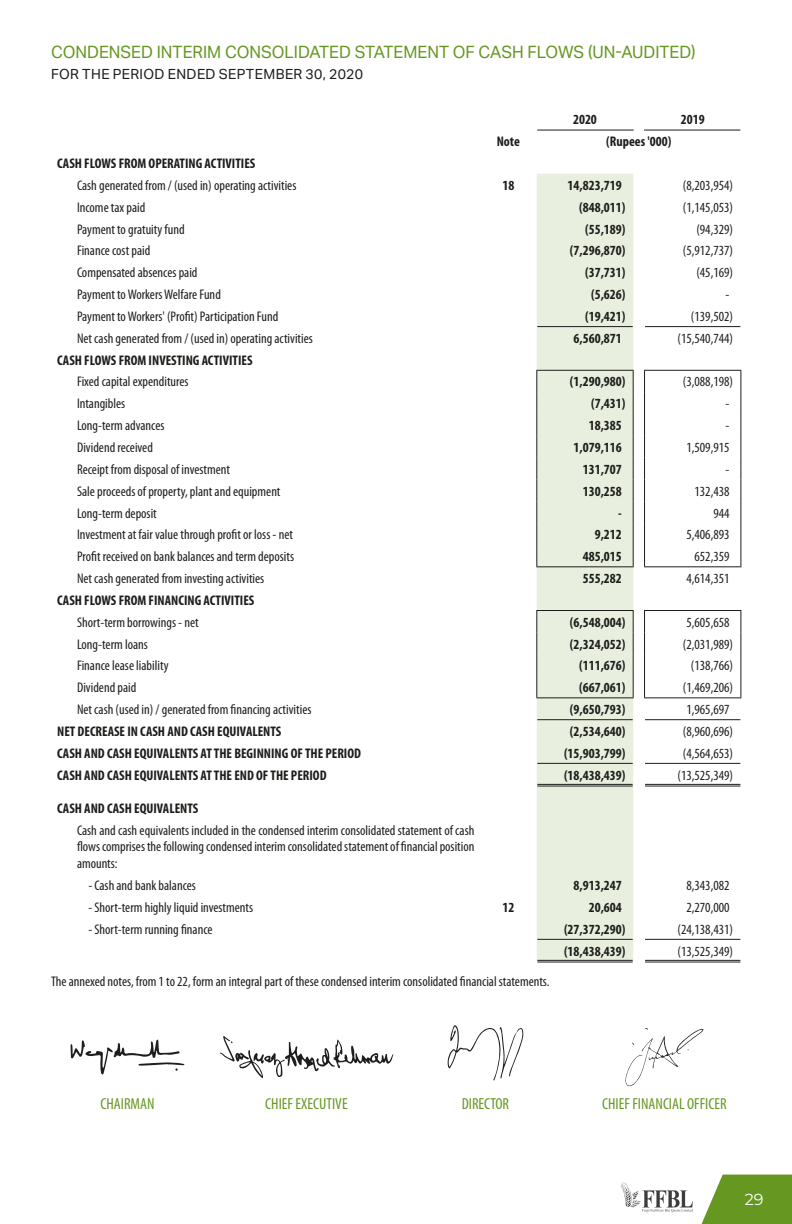
<style>
.page{position:relative;width:792px;height:1224px;background:#fff}
.page>*{position:absolute;margin:0;border:0;box-sizing:border-box;transform-origin:0 0}
.t1{font:17px "Aktiv Grotesk Corp";color:#669721}
.t2{font:condensed 16px "Myriad Pro";color:#669721}
.t3{font:16px "Montserrat";color:#fff}
.t4{font:condensed 14px/16.8px "Myriad Pro";color:#1d1d1b;text-align:justify}
.t5{font:700 condensed 14px "Myriad Pro";color:#1d1d1b}
.t6{font:14px "Aktiv Grotesk Corp";letter-spacing:.025em;color:#1d1d1b}
</style>
<div class="page">
<svg style="left:621px;top:1175px;width:171px;height:49px"></svg>
<div style="left:537px;top:174px;width:96px;height:786px;background:#e8efde"></div>
<hr style="left:537px;top:784px;width:96px;height:1px;background:#1d1d1b">
<hr style="left:537px;top:786px;width:96px;height:1px;background:#1d1d1b">
<hr style="left:645px;top:784px;width:95px;height:1px;background:#1d1d1b">
<hr style="left:645px;top:786px;width:95px;height:1px;background:#1d1d1b">
<hr style="left:537px;top:960px;width:96px;height:1px;background:#1d1d1b">
<hr style="left:537px;top:962px;width:96px;height:1px;background:#1d1d1b">
<hr style="left:645px;top:960px;width:95px;height:1px;background:#1d1d1b">
<hr style="left:645px;top:962px;width:95px;height:1px;background:#1d1d1b">
<hr style="left:537px;top:326px;width:96px;height:1px;background:#1d1d1b">
<hr style="left:645px;top:326px;width:95px;height:1px;background:#1d1d1b">
<hr style="left:537px;top:719px;width:96px;height:1px;background:#1d1d1b">
<hr style="left:645px;top:719px;width:95px;height:1px;background:#1d1d1b">
<hr style="left:537px;top:763px;width:96px;height:1px;background:#1d1d1b">
<hr style="left:645px;top:763px;width:95px;height:1px;background:#1d1d1b">
<hr style="left:537px;top:939px;width:96px;height:1px;background:#1d1d1b">
<hr style="left:645px;top:939px;width:95px;height:1px;background:#1d1d1b">
<hr style="left:536px;top:610px;width:98px;height:1px;background:#1d1d1b">
<svg style="left:536px;top:611px;width:1px;height:86px"></svg>
<svg style="left:633px;top:611px;width:1px;height:86px"></svg>
<hr style="left:536px;top:697px;width:98px;height:1px;background:#1d1d1b">
<hr style="left:644px;top:610px;width:97px;height:1px;background:#1d1d1b">
<svg style="left:644px;top:611px;width:1px;height:86px"></svg>
<svg style="left:740px;top:611px;width:1px;height:86px"></svg>
<hr style="left:644px;top:697px;width:97px;height:1px;background:#1d1d1b">
<hr style="left:536px;top:370px;width:98px;height:1px;background:#1d1d1b">
<svg style="left:536px;top:371px;width:1px;height:195px"></svg>
<svg style="left:633px;top:371px;width:1px;height:195px"></svg>
<hr style="left:536px;top:566px;width:98px;height:1px;background:#1d1d1b">
<hr style="left:644px;top:370px;width:97px;height:1px;background:#1d1d1b">
<svg style="left:644px;top:371px;width:1px;height:195px"></svg>
<svg style="left:740px;top:371px;width:1px;height:195px"></svg>
<hr style="left:644px;top:566px;width:97px;height:1px;background:#1d1d1b">
<hr style="left:537px;top:130px;width:97px;height:1px;background:#1d1d1b">
<hr style="left:644px;top:130px;width:96px;height:1px;background:#1d1d1b">
<svg style="left:71px;top:1039px;width:114px;height:36px"></svg>
<svg style="left:220px;top:1036px;width:173px;height:42px"></svg>
<svg style="left:625px;top:1028px;width:79px;height:58px"></svg>
<svg style="left:448px;top:1025px;width:75px;height:56px"></svg>
<p class="t1" style="left:51px;top:42px;width:646px">CONDENSED INTERIM CONSOLIDATED STATEMENT OF CASH FLOWS (UN-AUDITED)</p>
<p class="t6" style="left:51px;top:66px;width:314px">FOR THE PERIOD ENDED SEPTEMBER 30, 2020</p>
<p class="t5" style="left:573px;top:111px;width:25px">2020</p>
<p class="t5" style="left:681px;top:111px;width:25px">2019</p>
<p class="t5" style="left:497px;top:133px;width:25px">Note</p>
<p class="t5" style="left:606px;top:133px;width:67px">(Rupees '000)</p>
<p class="t5" style="left:57px;top:155px;width:200px">CASH FLOWS FROM OPERATING ACTIVITIES</p>
<p class="t4" style="left:77px;top:177px;width:221px">Cash generated from / (used in) operating activities</p>
<p class="t5" style="left:503px;top:176px;width:13px">18</p>
<p class="t5" style="left:568px;top:176px;width:56px">14,823,719</p>
<p class="t4" style="left:683px;top:177px;width:52px">(8,203,954)</p>
<p class="t4" style="left:77px;top:199px;width:70px">Income tax paid</p>
<p class="t5" style="left:579px;top:198px;width:48px">(848,011)</p>
<p class="t4" style="left:683px;top:199px;width:52px">(1,145,053)</p>
<p class="t4" style="left:77px;top:220px;width:109px">Payment to gratuity fund</p>
<p class="t5" style="left:585px;top:220px;width:42px">(55,189)</p>
<p class="t4" style="left:696px;top:220px;width:38px">(94,329)</p>
<p class="t4" style="left:77px;top:242px;width:75px">Finance cost paid</p>
<p class="t5" style="left:570px;top:242px;width:57px">(7,296,870)</p>
<p class="t4" style="left:683px;top:242px;width:52px">(5,912,737)</p>
<p class="t4" style="left:77px;top:264px;width:122px">Compensated absences paid</p>
<p class="t5" style="left:585px;top:264px;width:42px">(37,731)</p>
<p class="t4" style="left:696px;top:264px;width:38px">(45,169)</p>
<p class="t4" style="left:77px;top:286px;width:145px">Payment to Workers Welfare Fund</p>
<p class="t5" style="left:591px;top:286px;width:36px">(5,626)</p>
<p class="t4" style="left:726px;top:286px;width:5px">-</p>
<p class="t4" style="left:77px;top:308px;width:203px">Payment to Workers' (Profit) Participation Fund</p>
<p class="t5" style="left:585px;top:308px;width:42px">(19,421)</p>
<p class="t4" style="left:691px;top:308px;width:44px">(139,502)</p>
<p class="t4" style="left:77px;top:330px;width:237px">Net cash generated from / (used in) operating activities</p>
<p class="t5" style="left:574px;top:329px;width:50px">6,560,871</p>
<p class="t4" style="left:677px;top:330px;width:57px">(15,540,744)</p>
<p class="t5" style="left:57px;top:351px;width:197px">CASH FLOWS FROM INVESTING ACTIVITIES</p>
<p class="t4" style="left:77px;top:373px;width:113px">Fixed capital expenditures</p>
<p class="t5" style="left:570px;top:373px;width:57px">(1,290,980)</p>
<p class="t4" style="left:683px;top:373px;width:52px">(3,088,198)</p>
<p class="t4" style="left:77px;top:395px;width:50px">Intangibles</p>
<p class="t5" style="left:591px;top:395px;width:36px">(7,431)</p>
<p class="t4" style="left:726px;top:395px;width:5px">-</p>
<p class="t4" style="left:77px;top:417px;width:89px">Long-term advances</p>
<p class="t5" style="left:589px;top:417px;width:35px">18,385</p>
<p class="t4" style="left:726px;top:417px;width:5px">-</p>
<p class="t4" style="left:77px;top:439px;width:77px">Dividend received</p>
<p class="t5" style="left:574px;top:439px;width:50px">1,079,116</p>
<p class="t4" style="left:686px;top:439px;width:45px">1,509,915</p>
<p class="t4" style="left:77px;top:461px;width:155px">Receipt from disposal of investment</p>
<p class="t5" style="left:583px;top:460px;width:41px">131,707</p>
<p class="t4" style="left:726px;top:461px;width:5px">-</p>
<p class="t4" style="left:77px;top:482px;width:205px">Sale proceeds of property, plant and equipment</p>
<p class="t5" style="left:583px;top:482px;width:41px">130,258</p>
<p class="t4" style="left:695px;top:482px;width:37px">132,438</p>
<p class="t4" style="left:77px;top:504px;width:81px">Long-term deposit</p>
<p class="t5" style="left:618px;top:504px;width:5px">-</p>
<p class="t4" style="left:713px;top:504px;width:18px">944</p>
<p class="t4" style="left:77px;top:526px;width:217px">Investment at fair value through profit or loss - net</p>
<p class="t5" style="left:595px;top:526px;width:29px">9,212</p>
<p class="t4" style="left:686px;top:526px;width:45px">5,406,893</p>
<p class="t4" style="left:77px;top:548px;width:219px">Profit received on bank balances and term deposits</p>
<p class="t5" style="left:583px;top:548px;width:41px">485,015</p>
<p class="t4" style="left:695px;top:548px;width:37px">652,359</p>
<p class="t4" style="left:77px;top:570px;width:189px">Net cash generated from investing activities</p>
<p class="t5" style="left:583px;top:570px;width:41px">555,282</p>
<p class="t4" style="left:686px;top:570px;width:45px">4,614,351</p>
<p class="t5" style="left:57px;top:591px;width:199px">CASH FLOWS FROM FINANCING ACTIVITIES</p>
<p class="t4" style="left:77px;top:614px;width:123px">Short-term borrowings - net</p>
<p class="t5" style="left:570px;top:613px;width:57px">(6,548,004)</p>
<p class="t4" style="left:686px;top:614px;width:45px">5,605,658</p>
<p class="t4" style="left:77px;top:635px;width:72px">Long-term loans</p>
<p class="t5" style="left:570px;top:635px;width:57px">(2,324,052)</p>
<p class="t4" style="left:683px;top:635px;width:52px">(2,031,989)</p>
<p class="t4" style="left:77px;top:657px;width:93px">Finance lease liability</p>
<p class="t5" style="left:579px;top:657px;width:48px">(111,676)</p>
<p class="t4" style="left:691px;top:657px;width:44px">(138,766)</p>
<p class="t4" style="left:77px;top:679px;width:61px">Dividend paid</p>
<p class="t5" style="left:579px;top:679px;width:48px">(667,061)</p>
<p class="t4" style="left:683px;top:679px;width:52px">(1,469,206)</p>
<p class="t4" style="left:77px;top:701px;width:236px">Net cash (used in) / generated from financing activities</p>
<p class="t5" style="left:570px;top:701px;width:57px">(9,650,793)</p>
<p class="t4" style="left:686px;top:701px;width:45px">1,965,697</p>
<p class="t5" style="left:57px;top:722px;width:226px">NET DECREASE IN CASH AND CASH EQUIVALENTS</p>
<p class="t5" style="left:570px;top:722px;width:57px">(2,534,640)</p>
<p class="t4" style="left:683px;top:723px;width:52px">(8,960,696)</p>
<p class="t5" style="left:57px;top:744px;width:305px">CASH AND CASH EQUIVALENTS AT THE BEGINNING OF THE PERIOD</p>
<p class="t5" style="left:564px;top:744px;width:63px">(15,903,799)</p>
<p class="t4" style="left:683px;top:745px;width:52px">(4,564,653)</p>
<p class="t5" style="left:57px;top:766px;width:271px">CASH AND CASH EQUIVALENTS AT THE END OF THE PERIOD</p>
<p class="t5" style="left:564px;top:766px;width:63px">(18,438,439)</p>
<p class="t4" style="left:677px;top:766px;width:57px">(13,525,349)</p>
<p class="t5" style="left:57px;top:799px;width:143px">CASH AND CASH EQUIVALENTS</p>
<p class="t4" style="left:77px;top:821px;width:399px">Cash and cash equivalents included in the condensed interim consolidated statement of cash flows comprises the following condensed interim consolidated statement of financial position amounts:</p>
<p class="t4" style="left:88px;top:877px;width:109px">- Cash and bank balances</p>
<p class="t5" style="left:574px;top:877px;width:50px">8,913,247</p>
<p class="t4" style="left:686px;top:877px;width:45px">8,343,082</p>
<p class="t4" style="left:88px;top:899px;width:166px">- Short-term highly liquid investments</p>
<p class="t5" style="left:503px;top:898px;width:13px">12</p>
<p class="t5" style="left:589px;top:898px;width:35px">20,604</p>
<p class="t4" style="left:686px;top:899px;width:45px">2,270,000</p>
<p class="t4" style="left:88px;top:921px;width:126px">- Short-term running finance</p>
<p class="t5" style="left:564px;top:920px;width:63px">(27,372,290)</p>
<p class="t4" style="left:677px;top:921px;width:57px">(24,138,431)</p>
<p class="t5" style="left:564px;top:942px;width:63px">(18,438,439)</p>
<p class="t4" style="left:677px;top:942px;width:57px">(13,525,349)</p>
<p class="t4" style="left:51px;top:972px;width:500px">The annexed notes, from 1 to 22, form an integral part of these condensed interim consolidated financial statements.</p>
<p class="t2" style="left:101px;top:1094px;width:55px">CHAIRMAN</p>
<p class="t2" style="left:265px;top:1094px;width:84px">CHIEF EXECUTIVE</p>
<p class="t2" style="left:462px;top:1094px;width:49px">DIRECTOR</p>
<p class="t2" style="left:602px;top:1094px;width:126px">CHIEF FINANCIAL OFFICER</p>
<p class="t3" style="left:745px;top:1188px;width:20px">29</p>
</div>
